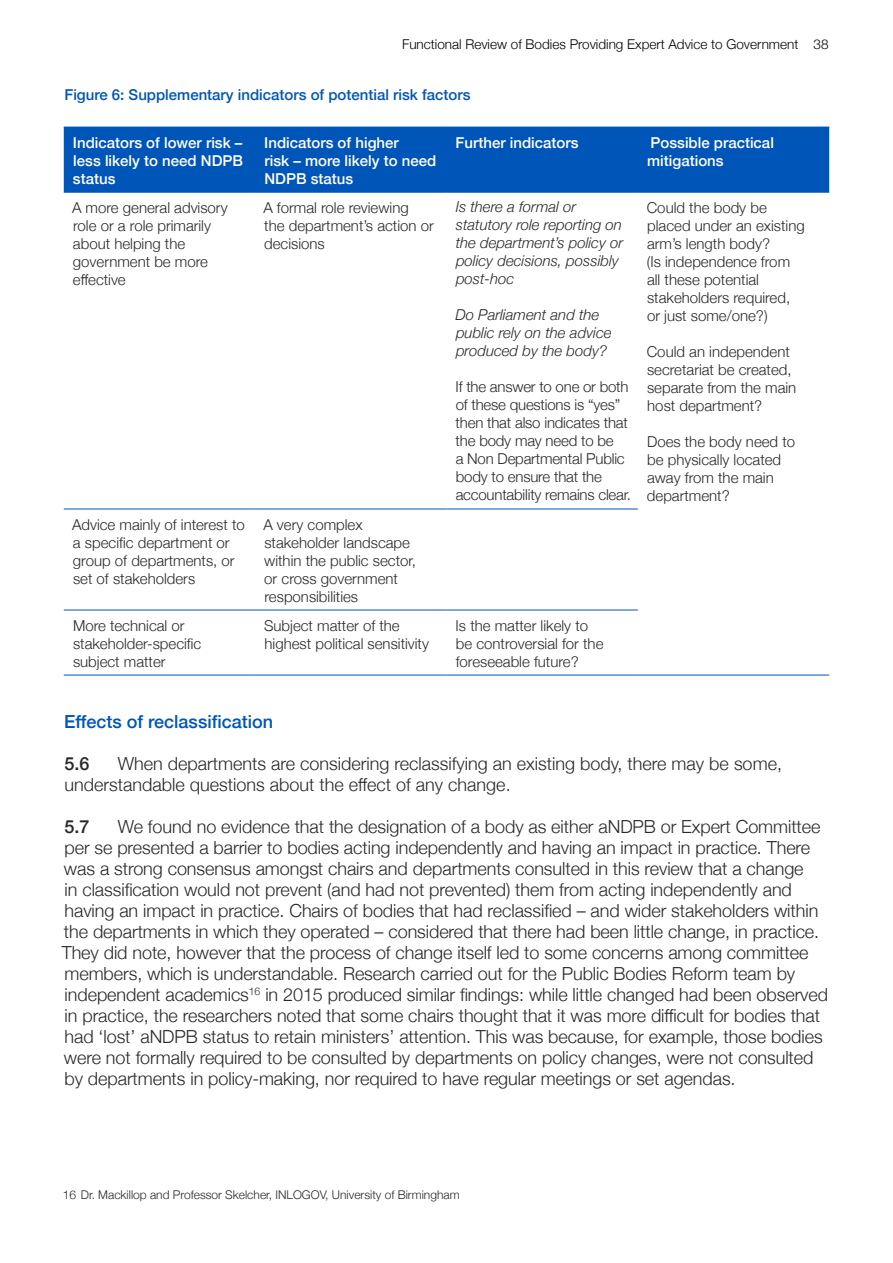
<style>
.page{position:relative;width:893px;height:1263px;background:#fff}
.page>*{position:absolute;margin:0;border:0;box-sizing:border-box;transform-origin:0 0}
.Body_numbered{font:300 18px/21px "Helvetica Neue";letter-spacing:-.005em;color:#292829}
.C_heading{font:500 18px "Helvetica Neue";color:#0055b8}
.Body_numbered-2{font:500 18px "Helvetica Neue";color:#292829}
.Table_text{font:300 15px/18px "Helvetica Neue";color:#292829}
.Table_text-2{font:italic 300 15px/18px "Helvetica Neue";color:#292829}
.Table_white_medium{font:500 15px/18px "Helvetica Neue";color:#fff}
.Figure_heading{font:500 15px "Helvetica Neue";color:#0055b8}
.t1{font:300 13.5px "Helvetica Neue";color:#000}
.Footnote{font:300 12px "Helvetica Neue";color:#292829}
</style>
<div class="page">
<div style="left:64px;top:128px;width:765px;height:64px;background:#0055b8"></div>
<hr style="left:64px;top:509px;width:191px;height:1px;background:#0055b8">
<hr style="left:255px;top:509px;width:191px;height:1px;background:#0055b8">
<hr style="left:446px;top:509px;width:192px;height:1px;background:#0055b8">
<hr style="left:64px;top:610px;width:191px;height:1px;background:#0055b8">
<hr style="left:255px;top:610px;width:191px;height:1px;background:#0055b8">
<hr style="left:446px;top:610px;width:192px;height:1px;background:#0055b8">
<hr style="left:64px;top:675px;width:191px;height:1px;background:#0055b8">
<hr style="left:255px;top:675px;width:191px;height:1px;background:#0055b8">
<hr style="left:446px;top:675px;width:192px;height:1px;background:#0055b8">
<hr style="left:64px;top:127px;width:191px;height:1px;background:#0055b8">
<hr style="left:255px;top:127px;width:191px;height:1px;background:#0055b8">
<hr style="left:446px;top:127px;width:192px;height:1px;background:#0055b8">
<hr style="left:638px;top:127px;width:191px;height:1px;background:#0055b8">
<hr style="left:64px;top:192px;width:191px;height:1px;background:#0055b8">
<hr style="left:255px;top:192px;width:191px;height:1px;background:#0055b8">
<hr style="left:446px;top:192px;width:192px;height:1px;background:#0055b8">
<hr style="left:638px;top:192px;width:191px;height:1px;background:#0055b8">
<hr style="left:638px;top:675px;width:191px;height:1px;background:#0055b8">
<p class="t1" style="left:402px;top:33px;width:428px">Functional Review of Bodies Providing Expert Advice to Government 38</p>
<p class="Figure_heading" style="left:64px;top:82px;width:408px">Figure 6: Supplementary indicators of potential risk factors</p>
<p class="Table_white_medium" style="left:73px;top:132px;width:172px;text-align:justify">Indicators of lower risk – less likely to need NDPB status</p>
<p class="Table_white_medium" style="left:264px;top:132px;width:174px">Indicators of higher<br>risk – more likely to need<br>NDPB status</p>
<p class="Table_white_medium" style="left:456px;top:132px;width:124px">Further indicators</p>
<p class="Table_white_medium" style="left:647px;top:132px;width:128px">Possible practical mitigations</p>
<p class="Table_text" style="left:72px;top:197px;width:157px">A more general advisory role or a role primarily about helping the government be more effective</p>
<p class="Table_text" style="left:263px;top:197px;width:172px">A formal role reviewing<br>the department’s action or decisions</p>
<p class="Table_text-2" style="left:456px;top:197px;width:169px">Is there a formal or statutory role reporting on the department’s policy or policy decisions, possibly post-hoc</p>
<p class="Table_text-2" style="left:455px;top:305px;width:158px">Do Parliament and the public rely on the advice produced by the body?</p>
<p class="Table_text" style="left:456px;top:377px;width:177px">If the answer to one or both of these questions is “yes” then that also indicates that the body may need to be<br>a Non Departmental Public body to ensure that the accountability remains clear.</p>
<p class="Table_text" style="left:647px;top:197px;width:160px">Could the body be placed under an existing arm’s length body?<br>(Is independence from all these potential stakeholders required, or just some/one?)</p>
<p class="Table_text" style="left:647px;top:341px;width:151px">Could an independent secretariat be created, separate from the main host department?</p>
<p class="Table_text" style="left:647px;top:431px;width:150px">Does the body need to be physically located away from the main department?</p>
<p class="Table_text" style="left:72px;top:514px;width:174px">Advice mainly of interest to a specific department or group of departments, or set of stakeholders</p>
<p class="Table_text" style="left:263px;top:514px;width:154px">A very complex stakeholder landscape within the public sector, or cross government responsibilities</p>
<p class="Table_text" style="left:73px;top:615px;width:130px">More technical or stakeholder-specific subject matter</p>
<p class="Table_text" style="left:264px;top:615px;width:166px">Subject matter of the highest political sensitivity</p>
<p class="Table_text" style="left:456px;top:615px;width:149px">Is the matter likely to be controversial for the foreseeable future?</p>
<p class="C_heading" style="left:64px;top:707px;width:210px">Effects of reclassification</p>
<p class="Body_numbered-2" style="left:64px;top:749px;width:27px">5.6</p>
<p class="Body_numbered" style="left:65px;top:752px;width:719px;text-indent:53px">When departments are considering reclassifying an existing body, there may be some, understandable questions about the effect of any change.</p>
<p class="Body_numbered-2" style="left:64px;top:812px;width:27px">5.7</p>
<p class="Body_numbered" style="left:62px;top:815px;width:768px;text-indent:56px">We found no evidence that the designation of a body as either aNDPB or Expert Committee per se presented a barrier to bodies acting independently and having an impact in practice. There was a strong consensus amongst chairs and departments consulted in this review that a change<br>in classification would not prevent (and had not prevented) them from acting independently and having an impact in practice. Chairs of bodies that had reclassified – and wider stakeholders within the departments in which they operated – considered that there had been little change, in practice.<br>They did note, however that the process of change itself led to some concerns among committee members, which is understandable. Research carried out for the Public Bodies Reform team by independent academics<sup>16</sup> in 2015 produced similar findings: while little changed had been observed in practice, the researchers noted that some chairs thought that it was more difficult for bodies that had ‘lost’ aNDPB status to retain ministers’ attention. This was because, for example, those bodies were not formally required to be consulted by departments on policy changes, were not consulted by departments in policy-making, nor required to have regular meetings or set agendas.</p>
<p class="Footnote" style="left:63px;top:1185px;width:398px">16 Dr. Mackillop and Professor Skelcher, INLOGOV, University of Birmingham</p>
</div>
